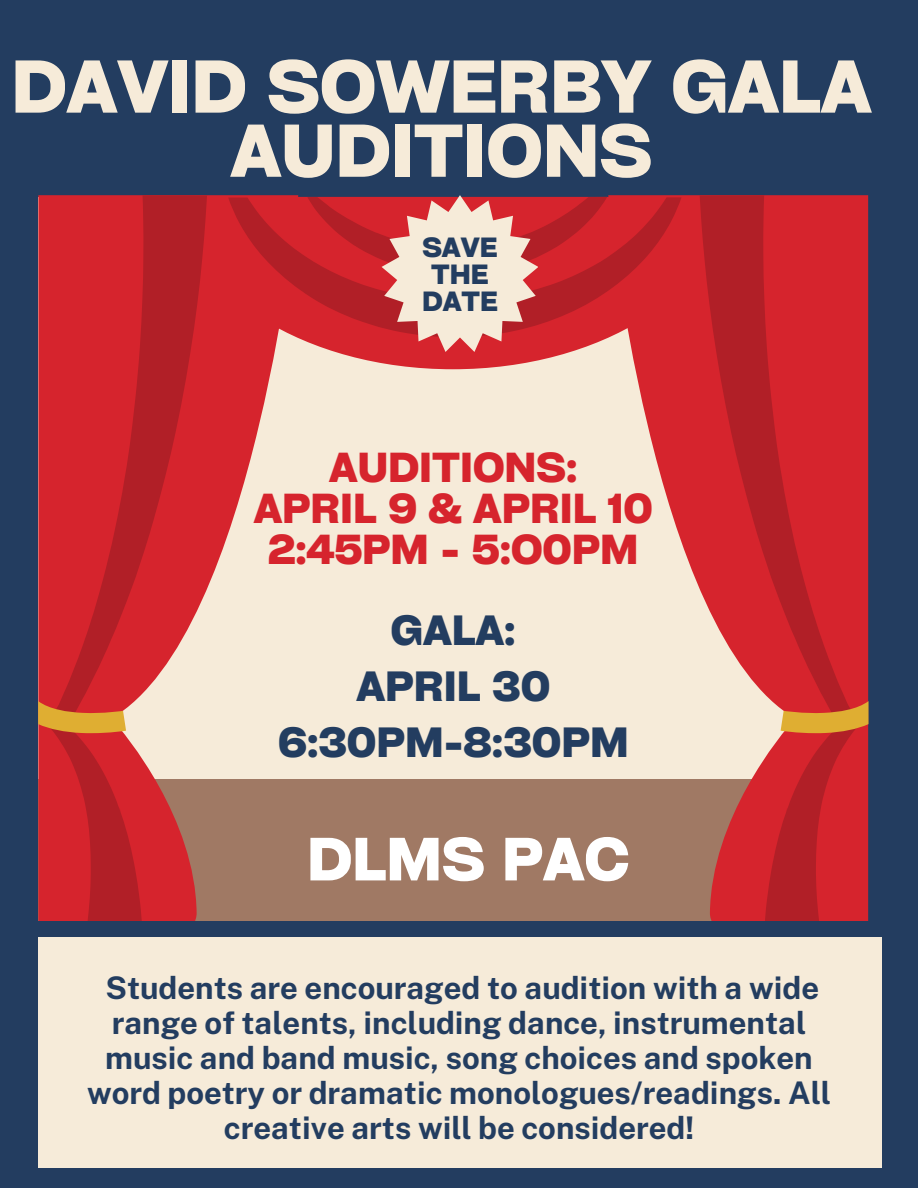
<style>
.page{position:relative;width:918px;height:1188px;background:#233d60}
.page>*{position:absolute;margin:0;border:0;box-sizing:border-box;transform-origin:0 0}
.t1{font:700 71.55px/64.2px "Cy Grotesk Key";color:#f6ebd9;text-align:center}
.t2{font:700 58.35px "Cy Grotesk Key";color:#fff}
.t3{font:700 40.5px/56.2px "Cy Grotesk Key";color:#233d60;text-align:center}
.t4{font:700 40.2px/40.7px "Cy Grotesk Key";color:#d6242d;text-align:center}
.t5{font:700 31.2px/34.8px "Public Sans";color:#233d60;text-align:center}
.t6{font:700 26.7px/27px "Cy Grotesk Key";color:#233d60;text-align:center}
</style>
<div class="page">
<div style="left:38px;top:197px;width:830px;height:582px;background:#f6ebd9"></div>
<div style="left:38px;top:779px;width:830px;height:142px;background:#a07964"></div>
<svg style="left:38px;top:195px;width:260px;height:726px"></svg>
<svg style="left:608px;top:195px;width:260px;height:726px"></svg>
<svg style="left:207px;top:197px;width:493px;height:172px;fill:#d6242d"></svg>
<svg style="left:45px;top:195px;width:162px;height:726px;background:#cd343a"></svg>
<svg style="left:700px;top:195px;width:161px;height:726px;background:#cd353a"></svg>
<svg style="left:228px;top:197px;width:454px;height:140px;background:#cd242c"></svg>
<svg style="left:38px;top:701px;width:88px;height:32px;background:#d87d32"></svg>
<svg style="left:781px;top:701px;width:87px;height:32px;background:#d87c31"></svg>
<div style="left:38px;top:938px;width:844px;height:230px;background:#f6ebd9"></div>
<svg style="left:307px;top:195px;width:300px;height:157px"></svg>
<h1 class="t1" style="left:11px;top:52px;width:862px">DAVID SOWERBY GALA<br>AUDITIONS</h1>
<p class="t6" style="left:422px;top:232px;width:77px">SAVE<br>THE<br>DATE</p>
<p class="t4" style="left:254px;top:446px;width:401px">AUDITIONS:<br>APRIL 9 &amp; APRIL 10<br>2:45PM - 5:O0PM</p>
<p class="t3" style="left:278px;top:600px;width:352px">GALA:<br>APRIL 30<br>6:30PM-8:30PM</p>
<h2 class="t2" style="left:307px;top:822px;width:324px">DLMS PAC</h2>
<p class="t5" style="left:87px;top:971px;width:745px">Students are encouraged to audition with a wide range of talents, including dance, instrumental music and band music, song choices and spoken word poetry or dramatic monologues/readings. All creative arts will be considered!</p>
</div>
